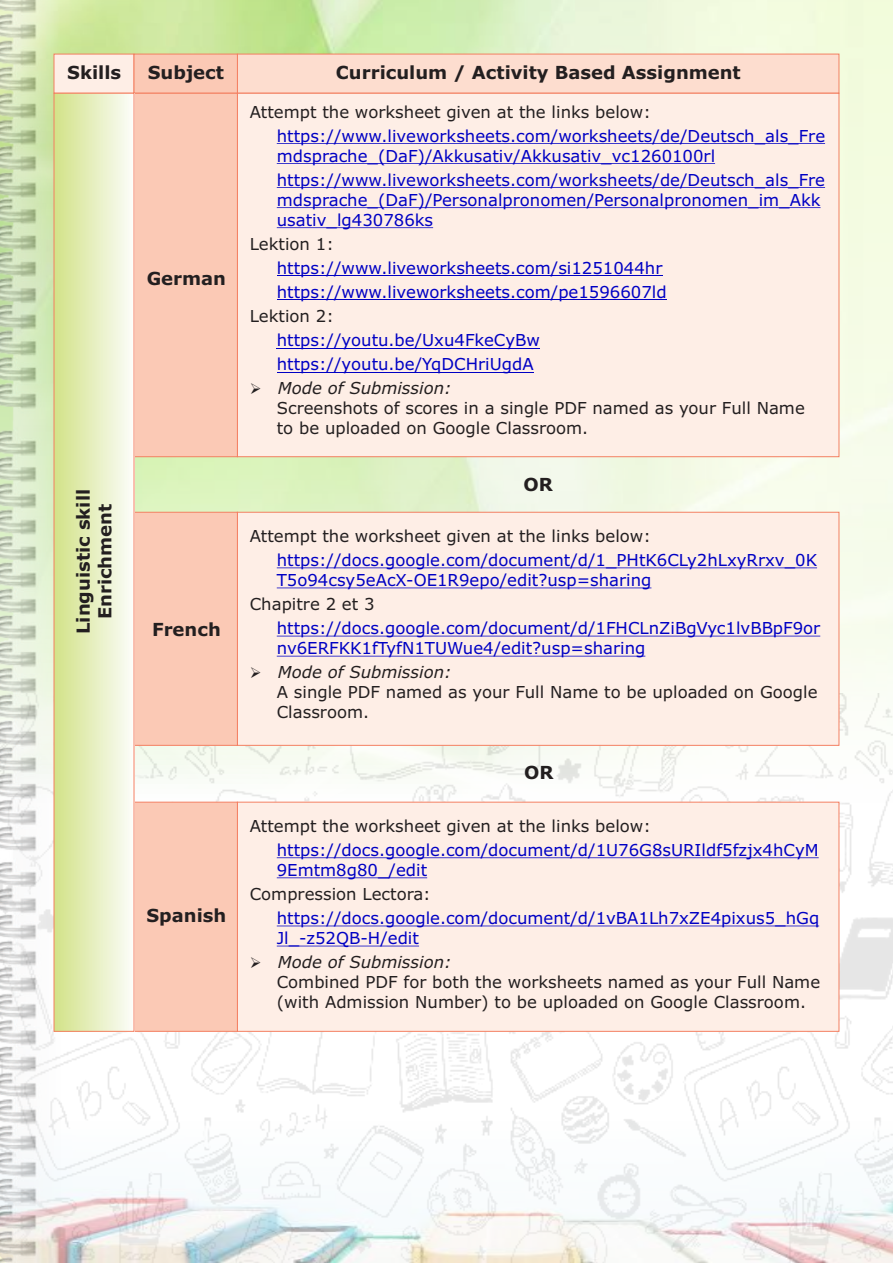
<style>
.page{position:relative;width:893px;height:1263px;background:#fff}
.page>*{position:absolute;margin:0;border:0;box-sizing:border-box;transform-origin:0 0}
.t1{font:700 18px/21.9px "Verdana";color:#231f20;text-align:center}
.t2{font:16.5px/20.1px "Verdana";color:#0000c4}
.t3{font:16.5px/20.1px "Verdana";color:#231f20}
.s1{font-style:italic}
</style>
<div class="page">
<img style="left:79px;top:0;width:814px;height:693px">
<img style="left:134px;top:693px;width:759px;height:220px">
<img style="left:141px;top:913px;width:752px;height:350px">
<svg style="left:79px;top:1032px;width:62px;height:231px"></svg>
<img style="left:0;top:0;width:79px;height:1263px">
<div style="left:54px;top:54px;width:80px;height:40px;background:#feeee6;border:1px solid #f48062"></div>
<div style="left:237px;top:54px;width:602px;height:40px;background:#fdddcf;border:1px solid #f48062"></div>
<div style="left:237px;top:93px;width:602px;height:364px;background:#feeee6;border:1px solid #f48062"></div>
<div style="left:237px;top:512px;width:602px;height:234px;background:#feeee6;border:1px solid #f48062"></div>
<div style="left:237px;top:802px;width:602px;height:230px;background:#feeee6;border:1px solid #f48062"></div>
<div style="left:134px;top:54px;width:104px;height:40px;background:#fbc9b5;border:1px solid #f48062"></div>
<div style="left:134px;top:93px;width:104px;height:364px;background:#fbc9b5;border:1px solid #f48062"></div>
<div style="left:134px;top:512px;width:104px;height:234px;background:#fbc9b5;border:1px solid #f48062"></div>
<div style="left:134px;top:802px;width:104px;height:230px;background:#fbc9b5;border:1px solid #f48062"></div>
<hr style="left:277px;top:143px;width:548px;height:1px;background:#0000c4">
<hr style="left:277px;top:163px;width:438px;height:1px;background:#0000c4">
<hr style="left:277px;top:187px;width:548px;height:1px;background:#0000c4">
<hr style="left:277px;top:207px;width:543px;height:1px;background:#0000c4">
<hr style="left:277px;top:227px;width:156px;height:1px;background:#0000c4">
<hr style="left:277px;top:275px;width:385px;height:1px;background:#0000c4">
<hr style="left:277px;top:300px;width:390px;height:1px;background:#0000c4">
<hr style="left:277px;top:348px;width:263px;height:1px;background:#0000c4">
<hr style="left:277px;top:372px;width:257px;height:1px;background:#0000c4">
<hr style="left:277px;top:567px;width:540px;height:1px;background:#0000c4">
<hr style="left:277px;top:587px;width:374px;height:1px;background:#0000c4">
<hr style="left:277px;top:636px;width:543px;height:1px;background:#0000c4">
<hr style="left:277px;top:656px;width:368px;height:1px;background:#0000c4">
<hr style="left:277px;top:857px;width:542px;height:1px;background:#0000c4">
<hr style="left:277px;top:877px;width:150px;height:1px;background:#0000c4">
<hr style="left:277px;top:925px;width:542px;height:1px;background:#0000c4">
<hr style="left:277px;top:946px;width:142px;height:1px;background:#0000c4">
<div style="left:54px;top:93px;width:80px;height:938px;background:linear-gradient(to right,#d2e287,#fbfcf8)"></div>
<div style="left:54px;top:93px;width:80px;height:939px;border:1px solid #f48062"></div>
<p class="t1" style="left:67px;top:63px;width:56px">Skills</p>
<p class="t1" style="left:336px;top:63px;width:406px">Curriculum / Activity Based Assignment</p>
<p class="t3" style="left:250px;top:103px;width:403px">Attempt the worksheet given at the links below:</p>
<p class="t1" style="left:148px;top:63px;width:78px">Subject</p>
<p class="t1" style="left:74px;top:634px;width:146px;rotate:-90deg">Linguistic skill<br>Enrichment</p>
<p class="t1" style="left:147px;top:269px;width:81px">German</p>
<p class="t1" style="left:152px;top:619px;width:70px">French</p>
<p class="t1" style="left:146px;top:906px;width:81px">Spanish</p>
<p class="t2" style="left:277px;top:127px;width:550px">https://www.liveworksheets.com/worksheets/de/Deutsch_als_Fre mdsprache_(DaF)/Akkusativ/Akkusativ_vc1260100rl</p>
<p class="t2" style="left:277px;top:171px;width:550px">https://www.liveworksheets.com/worksheets/de/Deutsch_als_Fre mdsprache_(DaF)/Personalpronomen/Personalpronomen_im_Akk usativ_lg430786ks</p>
<p class="t2" style="left:277px;top:257px;width:391px;line-height:24px">https://www.liveworksheets.com/si1251044hr https://www.liveworksheets.com/pe1596607ld</p>
<p class="t2" style="left:277px;top:330px;width:265px;line-height:24px">https://youtu.be/Uxu4FkeCyBw https://youtu.be/YqDCHriUgdA</p>
<p class="t3" style="left:250px;top:235px;width:86px">Lektion 1:</p>
<p class="t3" style="left:250px;top:307px;width:86px">Lektion 2:</p>
<p class="t3" style="left:277px;top:380px;width:529px;text-indent:-27px">➢ <span class="s1">Mode of Submission:<br></span>Screenshots of scores in a single PDF named as your Full Name to be uploaded on Google Classroom.</p>
<p class="t1" style="left:523px;top:475px;width:31px">OR</p>
<p class="t3" style="left:250px;top:527px;width:403px">Attempt the worksheet given at the links below:</p>
<p class="t2" style="left:277px;top:551px;width:542px">https://docs.google.com/document/d/1_PHtK6CLy2hLxyRrxv_0K<br>T5o94csy5eAcX-OE1R9epo/edit?usp=sharing</p>
<p class="t2" style="left:277px;top:619px;width:545px">https://docs.google.com/document/d/1FHCLnZiBgVyc1lvBBpF9or nv6ERFKK1fTyfN1TUWue4/edit?usp=sharing</p>
<p class="t3" style="left:250px;top:595px;width:126px">Chapitre 2 et 3</p>
<p class="t3" style="left:277px;top:664px;width:542px;text-indent:-27px">➢ <span class="s1">Mode of Submission:<br></span>A single PDF named as your Full Name to be uploaded on Google<br>Classroom.</p>
<p class="t1" style="left:524px;top:763px;width:31px">OR</p>
<p class="t3" style="left:250px;top:817px;width:403px">Attempt the worksheet given at the links below:</p>
<p class="t2" style="left:277px;top:841px;width:543px">https://docs.google.com/document/d/1U76G8sURIldf5fzjx4hCyM<br>9Emtm8g80_/edit</p>
<p class="t2" style="left:277px;top:909px;width:544px">https://docs.google.com/document/d/1vBA1Lh7xZE4pixus5_hGq<br>Jl_-z52QB-H/edit</p>
<p class="t3" style="left:250px;top:885px;width:182px">Compression Lectora:</p>
<p class="t3" style="left:277px;top:953px;width:545px;text-indent:-27px">➢ <span class="s1">Mode of Submission:<br></span>Combined PDF for both the worksheets named as your Full Name (with Admission Number) to be uploaded on Google Classroom.</p>
</div>
